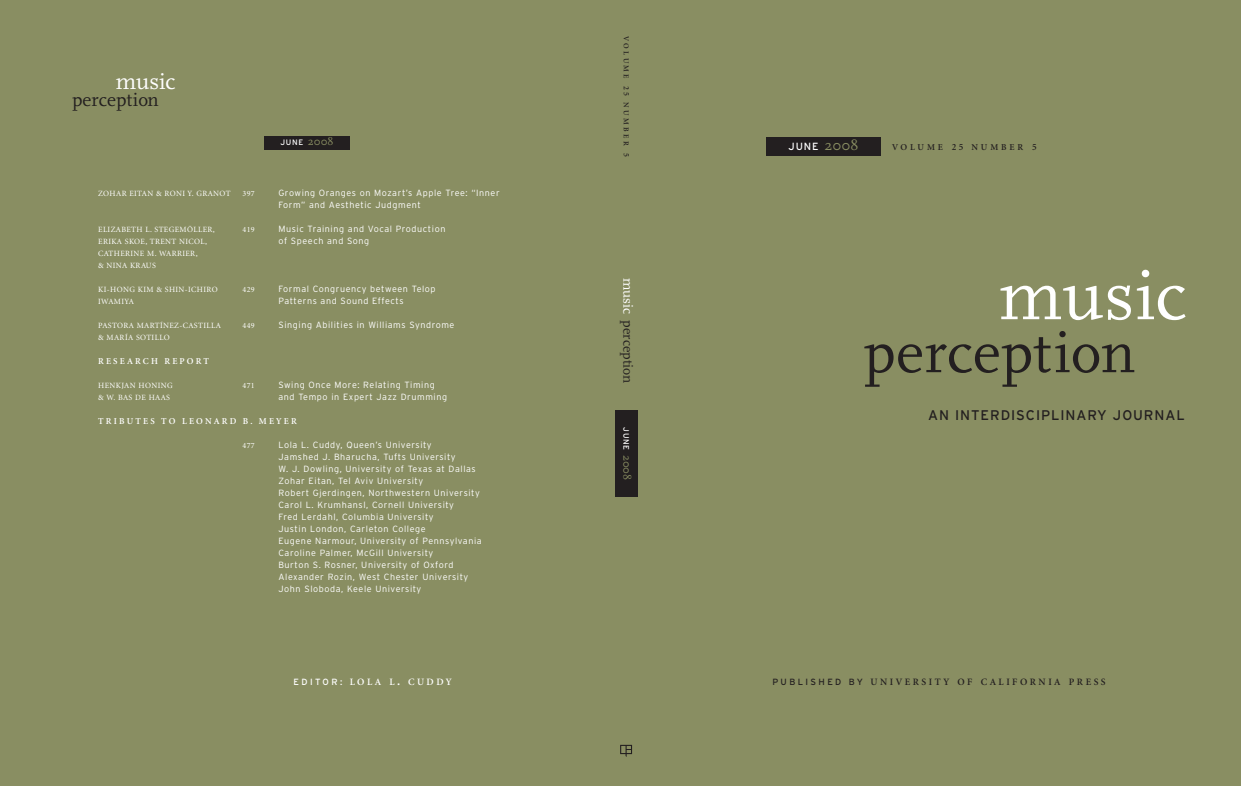
<style>
.page{position:relative;width:1241px;height:786px;background:#898e62}
.page>*{position:absolute;margin:0;border:0;box-sizing:border-box;transform-origin:0 0}
.t1{font:72px "Scala LF";letter-spacing:.005em;color:#fff}
.t2{font:60px "Scala LF";color:#231f20}
.t3{font:23.2px "Scala LF";color:#fff}
.t4{font:19.3px "Scala LF";color:#231f20}
.t5{font:14px "Interstate";letter-spacing:.065em;color:#231f20}
.t6{font:14px "Scala LF";color:#231f20}
.t7{font:10.4px "Interstate";color:#fff}
.t8{font:600 9.8px "Minion";letter-spacing:.26em;color:#231f20}
.t9{font:600 9.8px "Minion";letter-spacing:.26em;color:#fff}
.t10{font:300 9px/12px "Interstate";letter-spacing:.065em;color:#fff}
.t11{font:600 9px "Minion";letter-spacing:.245em;color:#fff}
.t12{font:600 9px "Minion";letter-spacing:.325em;color:#231f20}
.t13{font:8px/12px "Minion";letter-spacing:.05em;color:#fff}
.t14{font:7.9px "Interstate";letter-spacing:.09em;color:#fff}
.t15{font:600 7.5px "Minion";letter-spacing:.325em;color:#231f20}
.s1{font-family:"Scala";font-size:11.4px;color:#898e62}
.s2{font-family:"Scala";font-size:10.9px;color:#898e62}
.s3{font-family:"Interstate";font-weight:400;font-size:9px}
.s4{font-size:13px}
.s5{font-size:8px}
.s6{color:#fff}
.s7{font-family:"Scala";font-size:15px;color:#898e62}
.s8{font-family:"Scala";font-size:14.5px;color:#898e62}
.s9{font-size:9.5px}
</style>
<div class="page">
<h3 class="t3" style="left:116px;top:72px;width:61px">music</h3>
<h3 class="t4" style="left:72px;top:92px;width:88px">perception</h3>
<p class="t14" style="left:280px;top:140px;width:55px">JUNE <span class="s1">200</span><span class="s2">8</span></p>
<p class="t13" style="left:98px;top:188px;width:134px">ZOHAR EITAN &amp; RONI Y. GRANOT</p>
<p class="t13" style="left:242px;top:188px;width:14px">397</p>
<p class="t10" style="left:278px;top:187px;width:223px">Growing Oranges on Mozart’s Apple Tree: “Inner<br>Form” and Aesthetic Judgment</p>
<p class="t13" style="left:98px;top:224px;width:118px">ELIZABETH L. STEGEMÖLLER,</p>
<p class="t13" style="left:242px;top:224px;width:14px">419</p>
<p class="t10" style="left:278px;top:223px;width:168px">Music Training and Vocal Production</p>
<p class="t13" style="left:98px;top:236px;width:110px">ERIKA SKOE, TRENT NICOL,</p>
<p class="t10" style="left:278px;top:235px;width:92px">of Speech and Song</p>
<p class="t13" style="left:98px;top:248px;width:101px">CATHERINE M. WARRIER, &amp; NINA KRAUS</p>
<p class="t13" style="left:98px;top:284px;width:121px">KI-HONG KIM &amp; SHIN-ICHIRO</p>
<p class="t13" style="left:242px;top:284px;width:14px">429</p>
<p class="t10" style="left:278px;top:283px;width:159px">Formal Congruency between Telop</p>
<p class="t13" style="left:98px;top:296px;width:37px">IWAMIYA</p>
<p class="t10" style="left:278px;top:295px;width:127px">Patterns and Sound Effects</p>
<p class="t13" style="left:98px;top:320px;width:124px">PASTORA MARTÍNEZ-CASTILLA</p>
<p class="t13" style="left:242px;top:320px;width:14px">449</p>
<p class="t10" style="left:278px;top:319px;width:177px">Singing Abilities in Williams Syndrome</p>
<p class="t13" style="left:98px;top:332px;width:73px">&amp; MARÍA SOTILLO</p>
<p class="t11" style="left:98px;top:357px;width:112px">RESEARCH REPORT</p>
<p class="t13" style="left:98px;top:380px;width:76px">HENKJAN HONING</p>
<p class="t13" style="left:242px;top:380px;width:14px">471</p>
<p class="t10" style="left:278px;top:379px;width:158px">Swing Once More: Relating Timing</p>
<p class="t13" style="left:98px;top:392px;width:73px">&amp; W. BAS DE HAAS</p>
<p class="t10" style="left:278px;top:391px;width:170px">and Tempo in Expert Jazz Drumming</p>
<p class="t11" style="left:98px;top:417px;width:200px">TRIBUTES TO LEONARD B. MEYER</p>
<p class="t13" style="left:242px;top:440px;width:14px">477</p>
<p class="t10" style="left:278px;top:439px;width:205px">Lola L. Cuddy, Queen’s University<br>Jamshed J. Bharucha, Tufts University<br>W. J. Dowling, University of Texas at Dallas Zohar Eitan, Tel Aviv University<br>Robert Gjerdingen, Northwestern University Carol L. Krumhansl, Cornell University<br>Fred Lerdahl, Columbia University<br>Justin London, Carleton College<br>Eugene Narmour, University of Pennsylvania Caroline Palmer, McGill University<br>Burton S. Rosner, University of Oxford Alexander Rozin, West Chester University John Sloboda, Keele University</p>
<p class="t9" style="left:294px;top:678px;width:160px"><span class="s3">EDITOR:</span> LOLA L<span class="s4">.</span> CUDDY</p>
<p class="t15" style="left:629px;top:36px;width:122px;rotate:90deg">VOLUME <span class="s5">25</span> NUMBER <span class="s5">5</span></p>
<h3 class="t6" style="left:634px;top:278px;width:107px;rotate:90deg"><span class="s6">music</span> perception</h3>
<p class="t14" style="left:629px;top:427px;width:55px;rotate:90deg">JUNE <span class="s1">200</span><span class="s2">8</span></p>
<p class="t7" style="left:788px;top:142px;width:72px">JUNE <span class="s7">200</span><span class="s8">8</span></p>
<p class="t12" style="left:892px;top:143px;width:146px">VOLUME <span class="s9">25</span> NUMBER <span class="s9">5</span></p>
<h1 class="t1" style="left:999px;top:265px;width:189px">music</h1>
<h2 class="t2" style="left:863px;top:327px;width:274px">perception</h2>
<h3 class="t5" style="left:928px;top:410px;width:258px">AN INTERDISCIPLINARY JOURNAL</h3>
<p class="t8" style="left:772px;top:678px;width:335px"><span class="s3">PUBLISHED BY</span> UNIVERSITY OF CALIFORNIA PRESS</p>
</div>
